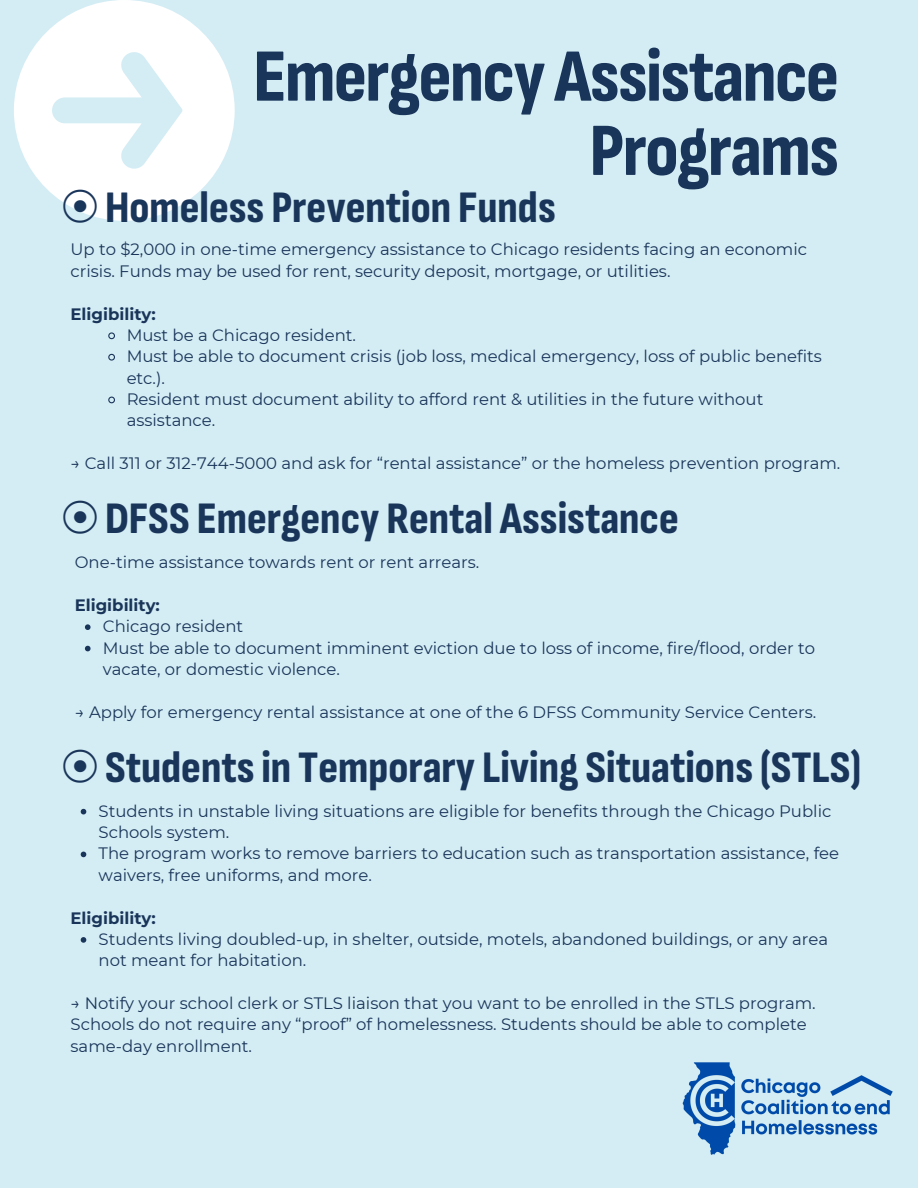
<style>
.page{position:relative;width:918px;height:1188px;background:#d4edf4}
.page>*{position:absolute;margin:0;border:0;box-sizing:border-box;transform-origin:0 0}
.t1{font:800 75px/74.2px "Sofia Sans Condensed";letter-spacing:-.02em;color:#1a355a;text-align:right}
.t2{font:800 45px "Sofia Sans Condensed";color:#1a355a}
.t3{font:16.5px/21.3px "Montserrat";color:#1a355a}
.t4{font:700 16.5px "Montserrat";color:#1a355a}
.s1{font-family:"Free Serif";font-weight:400}
</style>
<div class="page">
<img style="left:682px;top:1062px;width:211px;height:93px">
<svg style="left:14px;top:0;width:220px;height:220px;fill:#fff"></svg>
<svg style="left:85px;top:624px;width:6px;height:6px"></svg>
<svg style="left:85px;top:646px;width:6px;height:5px"></svg>
<svg style="left:108px;top:332px;width:7px;height:8px"></svg>
<svg style="left:108px;top:353px;width:7px;height:8px"></svg>
<svg style="left:108px;top:396px;width:7px;height:8px"></svg>
<svg style="left:81px;top:809px;width:5px;height:5px"></svg>
<svg style="left:81px;top:852px;width:5px;height:5px"></svg>
<svg style="left:81px;top:937px;width:5px;height:6px"></svg>
<p class="t1" style="left:253px;top:41px;width:587px">EmergencyAssistance<br>Programs</p>
<p class="t2" style="left:62px;top:181px;width:495px"><span class="s1">⦿</span> Homeless Prevention Funds</p>
<p class="t3" style="left:71px;top:239px;width:738px">Up to $2,000 in one-time emergency assistance to Chicago residents facing an economic crisis. Funds may be used for rent, security deposit, mortgage, or utilities.</p>
<p class="t4" style="left:71px;top:304px;width:87px">Eligibility:</p>
<h2 class="t3" style="left:127px;top:324px;width:231px">Must be a Chicago resident.</h2>
<p class="t3" style="left:127px;top:346px;width:697px">Must be able to document crisis (job loss, medical emergency, loss of public benefits etc.).</p>
<h3 class="t3" style="left:127px;top:388px;width:638px">Resident must document ability to afford rent &amp; utilities in the future without assistance.</h3>
<p class="t3" style="left:71px;top:453px;width:771px">→ Call 311 or 312-744-5000 and ask for “rental assistance” or the homeless prevention program.</p>
<h1 class="t2" style="left:62px;top:493px;width:618px"><span class="s1">⦿</span> DFSS Emergency Rental Assistance</h1>
<h2 class="t3" style="left:75px;top:552px;width:406px">One-time assistance towards rent or rent arrears.</h2>
<p class="t4" style="left:75px;top:595px;width:87px">Eligibility:</p>
<p class="t3" style="left:103px;top:616px;width:142px">Chicago resident</p>
<p class="t3" style="left:103px;top:637px;width:714px">Must be able to document imminent eviction due to loss of income, fire/flood, order to vacate, or domestic violence.</p>
<p class="t3" style="left:75px;top:701px;width:743px">→ Apply for emergency rental assistance at one of the 6 DFSS Community Service Centers.</p>
<p class="t2" style="left:62px;top:741px;width:801px"><span class="s1">⦿</span> Studentsin Temporary Living Situations(STLS)</p>
<h2 class="t3" style="left:99px;top:800px;width:734px">Students in unstable living situations are eligible for benefits through the Chicago Public<br>Schools system.</h2>
<p class="t3" style="left:99px;top:843px;width:742px">The program works to remove barriers to education such as transportation assistance, fee waivers, free uniforms, and more.</p>
<p class="t4" style="left:71px;top:908px;width:87px">Eligibility:</p>
<p class="t3" style="left:99px;top:928px;width:731px">Students living doubled-up, in shelter, outside, motels, abandoned buildings, or any area not meant for habitation.</p>
<p class="t3" style="left:71px;top:993px;width:747px">→ Notify your school clerk or STLS liaison that you want to be enrolled in the STLS program.<br>Schools do not require any “proof” of homelessness. Students should be able to complete same-day enrollment.</p>
</div>
